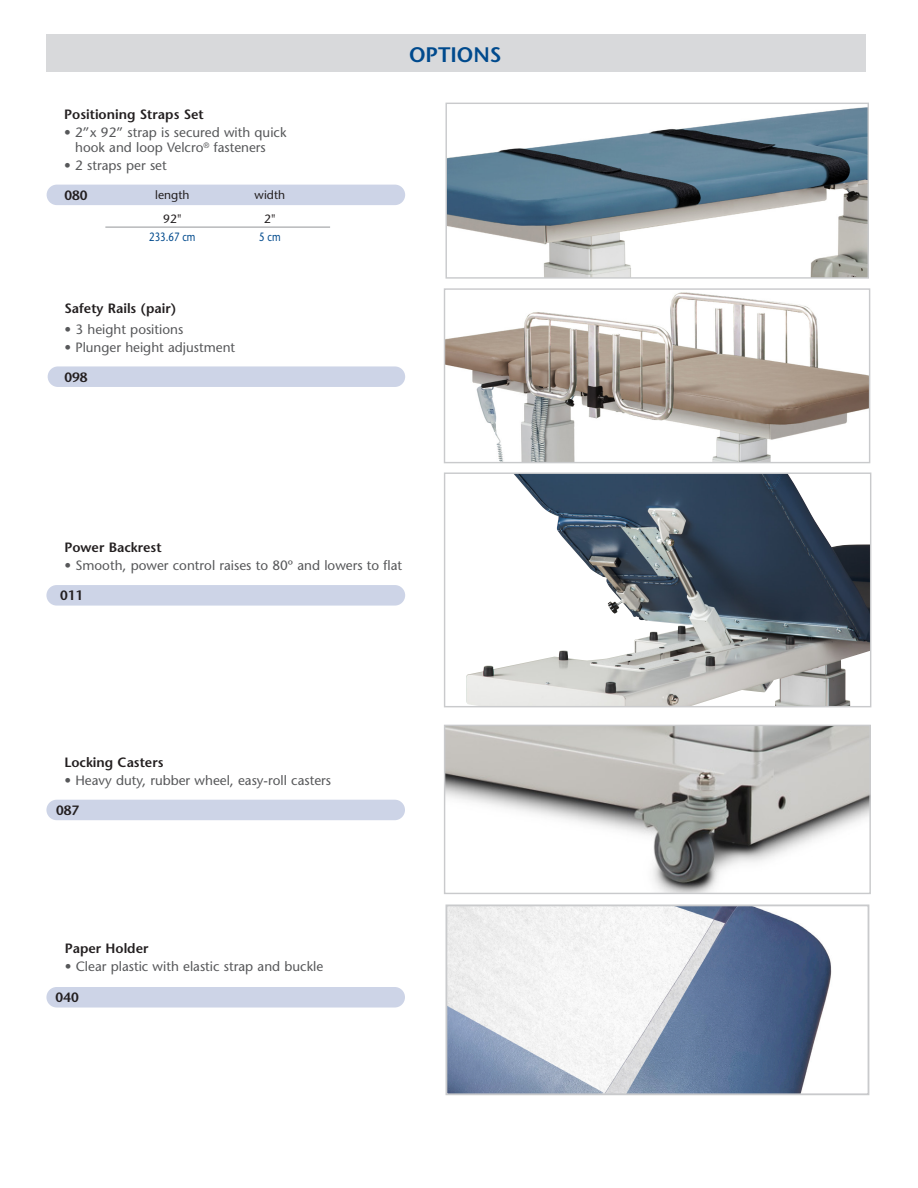
<style>
.page{position:relative;width:918px;height:1188px;background:#fff}
.page>*{position:absolute;margin:0;border:0;box-sizing:border-box;transform-origin:0 0}
.t1{font:600 21px "Stone Sans Std";color:#004a8d}
.t2{font:500 13.5px/15px "Stone Sans Std";color:#57585a}
.t3{font:600 13.5px "Stone Sans Std";color:#231f20}
.t4{font:500 12px "Stone Sans Std";color:#231f20}
.t5{font:500 12px "Stone Sans Std";color:#004a8d;scale:.8 1}
</style>
<div class="page">
<div style="left:47px;top:185px;width:358px;height:20px;background:#cdd4e7;border-radius:10px"></div>
<hr style="left:105px;top:227px;width:225px;height:1px;background:#939598">
<div style="left:48px;top:366px;width:357px;height:21px;background:#cdd4e7;border-radius:10px"></div>
<div style="left:46px;top:585px;width:359px;height:21px;background:#cdd4e7;border-radius:10px"></div>
<div style="left:46px;top:800px;width:359px;height:20px;background:#cdd4e7;border-radius:10px"></div>
<img style="left:448px;top:107px;width:419px;height:170px">
<div style="left:446px;top:103px;width:423px;height:176px;border:1px solid #c9cacc"></div>
<img style="left:446px;top:292px;width:422px;height:169px">
<div style="left:444px;top:288px;width:426px;height:175px;border:1px solid #c9cacc"></div>
<img style="left:466px;top:474px;width:384px;height:231px">
<div style="left:444px;top:472px;width:427px;height:235px;border:1px solid #c9cacc"></div>
<img style="left:446px;top:727px;width:423px;height:165px">
<div style="left:444px;top:725px;width:427px;height:169px;border:1px solid #c9cacc"></div>
<div style="left:47px;top:35px;width:819px;height:37px;background:#d8d9db"></div>
<img style="left:449px;top:908px;width:383px;height:184px">
<div style="left:446px;top:905px;width:423px;height:190px;border:2px solid #c9cacc"></div>
<div style="left:46px;top:987px;width:359px;height:21px;background:#cdd4e7;border-radius:10px"></div>
<p class="t3" style="left:64px;top:107px;width:141px">Positioning Straps Set</p>
<p class="t2" style="left:75px;top:125px;width:213px;text-indent:-11px">• 2”x 92” strap is secured with quick hook and loop Velcro<sup>®</sup> fasteners</p>
<p class="t2" style="left:64px;top:158px;width:104px">• 2 straps per set</p>
<p class="t4" style="left:155px;top:188px;width:36px">length</p>
<p class="t4" style="left:255px;top:188px;width:32px">width</p>
<p class="t4" style="left:163px;top:212px;width:20px">92"</p>
<p class="t4" style="left:264px;top:212px;width:13px">2"</p>
<p class="t5" style="left:149px;top:230px;width:59px">233.67 cm</p>
<p class="t5" style="left:259px;top:230px;width:28px">5 cm</p>
<p class="t3" style="left:64px;top:187px;width:25px">080</p>
<p class="t3" style="left:64px;top:300px;width:113px">Safety Rails (pair)</p>
<p class="t2" style="left:64px;top:322px;width:120px">• 3 height positions</p>
<p class="t2" style="left:64px;top:340px;width:172px">• Plunger height adjustment</p>
<p class="t3" style="left:64px;top:369px;width:25px">098</p>
<p class="t1" style="left:409px;top:42px;width:94px">OPTIONS</p>
<p class="t3" style="left:64px;top:539px;width:99px">Power Backrest</p>
<p class="t2" style="left:64px;top:558px;width:339px">• Smooth, power control raises to 80º and lowers to flat</p>
<p class="t3" style="left:60px;top:588px;width:25px">011</p>
<p class="t3" style="left:64px;top:754px;width:101px">Locking Casters</p>
<p class="t2" style="left:64px;top:772px;width:268px">• Heavy duty, rubber wheel, easy-roll casters</p>
<p class="t3" style="left:56px;top:802px;width:25px">087</p>
<p class="t3" style="left:65px;top:940px;width:85px">Paper Holder</p>
<p class="t2" style="left:65px;top:959px;width:260px">• Clear plastic with elastic strap and buckle</p>
<p class="t3" style="left:56px;top:990px;width:25px">040</p>
</div>
